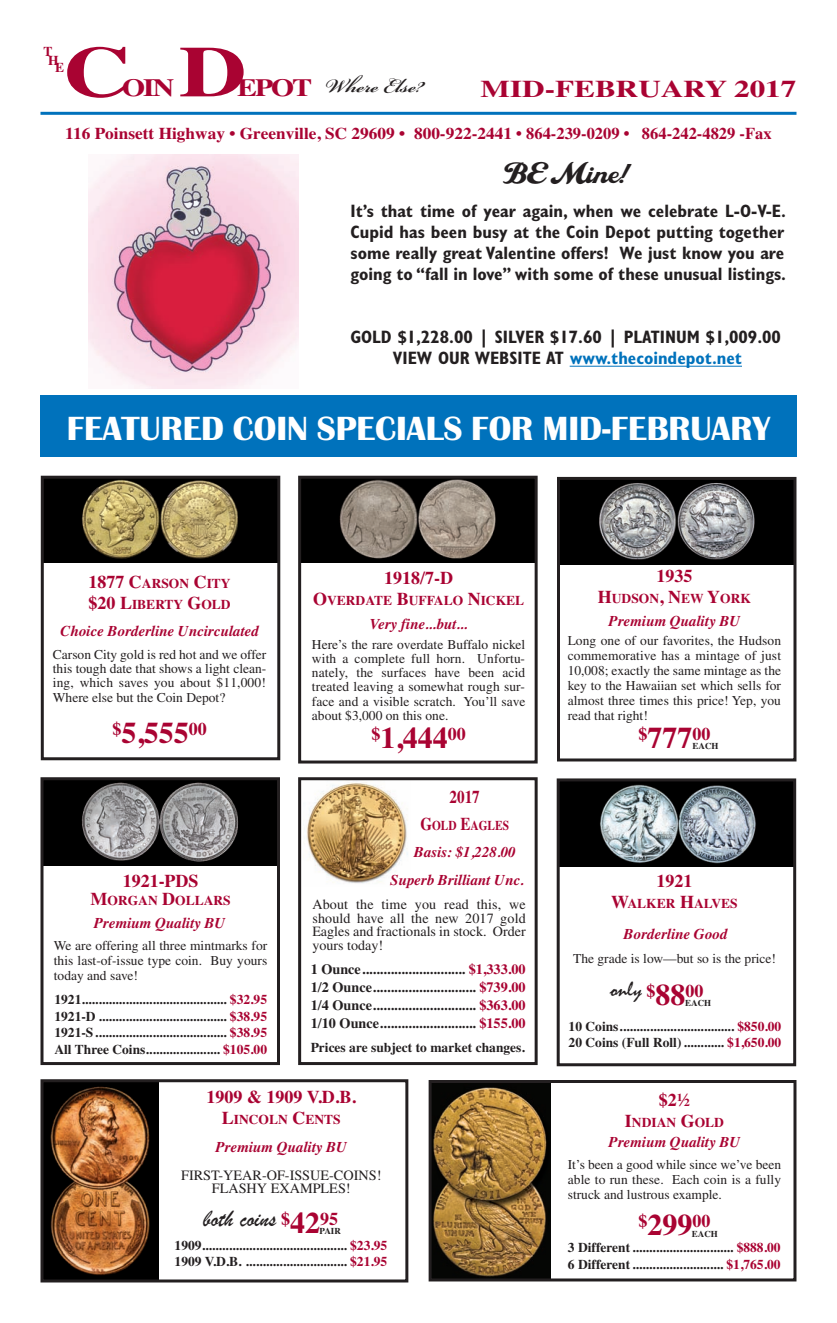
<style>
.page{position:relative;width:837px;height:1323px;background:#fff}
.page>*{position:absolute;margin:0;border:0;box-sizing:border-box;transform-origin:0 0}
.t1{font:700 72px "Times";color:#a90332;scale:1.3 1}
.t2{font:36px "LHF Royal Script";color:#231f20}
.t3{font:33px "Scotsdale";color:#fff}
.t4{font:700 30px "Times";color:#a90332}
.t5{font:700 30px "Bickham Script Std";color:#231f20}
.t6{font:700 24.75px "Times";letter-spacing:-.065em;color:#a90332;scale:1.2 1}
.t7{font:700 24px "Times";color:#a90332;scale:1.3 1}
.t8{font:24px "Brush Script";color:#231f20}
.t9{font:21px "Mistral";color:#231f20}
.t10{font:700 condensed 18px/21px "Gill Sans";color:#231f20;text-align:justify}
.t11{font:700 18px "Times";color:#a90332}
.t12{font:700 18px "Times";color:#a90332;scale:.84 1}
.t13{font:700 16.5px "Times";color:#a90332;scale:1.05 1}
.t14{font:italic 700 15px "Times";color:#a90332}
.t15{font:700 14.25px/18px "Times";color:#231f20;text-align:justify}
.t16{font:14.25px/13.5px "Times";color:#231f20;text-align:center}
.t17{font:14.1px/13.5px "Times";color:#231f20;text-align:justify}
.t18{font:13.5px/15px "Times";color:#231f20;text-align:justify}
.t19{font:700 13.5px/16.5px "Times";color:#231f20}
.t20{font:700 13.5px/21px "Times";color:#a90332}
.t21{font:700 13.5px "Times";color:#a90332;scale:.84 1}
.t22{font:700 9px "Times";color:#231f20}
.s1{color:#0072bc}
.s2{font-size:18px}
.s3{color:#a90332}
.s4{font-size:30px}
</style>
<div class="page">
<hr style="left:40px;top:112px;width:756px;height:3px;background:#0072bc">
<hr style="left:570px;top:366px;width:172px;height:1px;background:#0072bc">
<img style="left:88px;top:154px;width:211px;height:234px">
<div style="left:40px;top:395px;width:757px;height:62px;background:#0072bc"></div>
<img style="left:44px;top:1083px;width:114px;height:195px">
<div style="left:40px;top:1079px;width:368px;height:203px;border:3px solid #231f20"></div>
<img style="left:306px;top:782px;width:102px;height:102px">
<div style="left:298px;top:777px;width:240px;height:288px;border:3px solid #231f20"></div>
<img style="left:302px;top:480px;width:232px;height:82px">
<div style="left:298px;top:476px;width:240px;height:288px;border:3px solid #231f20"></div>
<img style="left:433px;top:1084px;width:118px;height:193px">
<div style="left:429px;top:1080px;width:367px;height:201px;border:3px solid #231f20"></div>
<img style="left:45px;top:480px;width:231px;height:82px">
<div style="left:41px;top:476px;width:239px;height:284px;border:3px solid #231f20"></div>
<img style="left:561px;top:481px;width:231px;height:84px">
<div style="left:557px;top:477px;width:239px;height:284px;border:3px solid #231f20"></div>
<img style="left:561px;top:782px;width:231px;height:84px">
<div style="left:557px;top:778px;width:239px;height:288px;border:3px solid #231f20"></div>
<img style="left:44px;top:781px;width:232px;height:84px">
<div style="left:40px;top:777px;width:240px;height:288px;border:3px solid #231f20"></div>
<p class="t20" style="left:44px;top:40px;width:11px">T</p>
<p class="t20" style="left:48px;top:49px;width:12px">H</p>
<p class="t20" style="left:55px;top:57px;width:11px">E</p>
<h1 class="t1" style="left:64px;top:29px;width:53px">C</h1>
<h1 class="t1" style="left:179px;top:29px;width:53px">D</h1>
<h3 class="t6" style="left:122px;top:73px;width:45px">OIN</h3>
<h3 class="t6" style="left:237px;top:73px;width:64px">EPOT</h3>
<h3 class="t5" style="left:325px;top:64px;width:100px">Where Else?</h3>
<h3 class="t7" style="left:481px;top:74px;width:244px">MID-FEBRUARY 2017</h3>
<p class="t13" style="left:65px;top:124px;width:674px">116 Poinsett Highway • Greenville, SC 29609 • 800-922-2441 • 864-239-0209 • 864-242-4829 -Fax</p>
<h2 class="t2" style="left:503px;top:150px;width:130px">BE Mine!</h2>
<h3 class="t10" style="left:351px;top:202px;width:437px">It’s that time of year again, when we celebrate L-O-V-E.<br>Cupid has been busy at the Coin Depot putting together some really great Valentine offers! We just know you are going to “fall in love” with some of these unusual listings.</h3>
<h3 class="t10" style="left:351px;top:328px;width:432px;line-height:21.6px;text-align:center">GOLD $1,228.00 | SILVER $17.60 | PLATINUM $1,009.00<br>VIEW OUR WEBSITE AT <span class="s1">www.thecoindepot.net</span></h3>
<h3 class="t3" style="left:67px;top:411px;width:705px">FEATURED COIN SPECIALS FOR MID-FEBRUARY</h3>
<p class="t20" style="left:88px;top:573px;width:144px"><span class="s2">1877 C</span>ARSON <span class="s2">C</span>ITY <span class="s2">$20 L</span>IBERTY <span class="s2">G</span>OLD</p>
<p class="t14" style="left:60px;top:622px;width:200px">Choice Borderline Uncirculated</p>
<p class="t18" style="left:53px;top:649px;width:215px;line-height:14.2px">Carson City gold is red hot and we offer this tough date that shows a light clean&shy;ing, which saves you about $11,000!<br>Where else but the Coin Depot?</p>
<h3 class="t4" style="left:112px;top:715px;width:96px"><sup>$</sup>5,555<sup>00</sup></h3>
<h3 class="t11" style="left:123px;top:871px;width:77px">1921-PDS</h3>
<p class="t20" style="left:91px;top:890px;width:142px"><span class="s2">M</span>ORGAN <span class="s2">D</span>OLLARS</p>
<p class="t14" style="left:94px;top:914px;width:133px">Premium Quality BU</p>
<p class="t18" style="left:54px;top:939px;width:215px">We are offering all three mintmarks for this last-of-issue type coin. Buy yours today and save!</p>
<p class="t19" style="left:54px;top:991px;width:214px;text-align:justify">1921........................................... <span class="s3">$32.95<br></span>1921-D ...................................... <span class="s3">$38.95<br></span>1921-S....................................... <span class="s3">$38.95<br></span>All Three Coins...................... <span class="s3">$105.00</span></p>
<h3 class="t11" style="left:384px;top:567px;width:70px">1918/7-D</h3>
<p class="t20" style="left:313px;top:590px;width:213px"><span class="s2">O</span>VERDATE <span class="s2">B</span>UFFALO <span class="s2">N</span>ICKEL</p>
<p class="t14" style="left:370px;top:615px;width:99px">Very fine...but...</p>
<p class="t18" style="left:312px;top:638px;width:215px;line-height:14.2px">Here’s the rare overdate Buffalo nickel with a complete full horn. Unfortu&shy;nately, the surfaces have been acid treated leaving a somewhat rough sur&shy;face and a visible scratch. You’ll save about $3,000 on this one.</p>
<h3 class="t4" style="left:371px;top:720px;width:96px"><sup>$</sup>1,444<sup>00</sup></h3>
<h3 class="t12" style="left:450px;top:787px;width:38px">2017</h3>
<p class="t21" style="left:420px;top:818px;width:107px"><span class="s2">G</span>OLD <span class="s2">E</span>AGLES</p>
<p class="t14" style="left:414px;top:843px;width:104px">Basis: $1,228.00</p>
<p class="t14" style="left:390px;top:871px;width:135px">Superb Brilliant Unc.</p>
<p class="t17" style="left:312px;top:899px;width:215px">About the time you read this, we should have all the new 2017 gold Eagles and fractionals in stock. Order yours today!</p>
<p class="t15" style="left:311px;top:960px;width:217px">1 Ounce............................. <span class="s3">$1,333.00<br></span>1/2 Ounce............................. <span class="s3">$739.00<br></span>1/4 Ounce............................. <span class="s3">$363.00<br></span>1/10 Ounce........................... <span class="s3">$155.00</span></p>
<p class="t19" style="left:311px;top:1039px;width:216px">Prices are subject to market changes.</p>
<h3 class="t11" style="left:207px;top:1087px;width:151px">1909 &amp; 1909 V.D.B.</h3>
<p class="t20" style="left:222px;top:1109px;width:120px"><span class="s2">L</span>INCOLN <span class="s2">C</span>ENTS</p>
<p class="t14" style="left:215px;top:1139px;width:133px">Premium Quality BU</p>
<p class="t16" style="left:181px;top:1170px;width:202px">FIRST-YEAR-OF-ISSUE-COINS!<br>FLASHY EXAMPLES!</p>
<h3 class="t8" style="left:203px;top:1203px;width:75px">both coins</h3>
<h3 class="t11" style="left:281px;top:1208px;width:59px">$<span class="s4">42</span>95</h3>
<p class="t22" style="left:320px;top:1226px;width:23px">PAIR</p>
<p class="t19" style="left:175px;top:1237px;width:214px">1909........................................... <span class="s3">$23.95<br></span>1909 V.D.B. .............................. <span class="s3">$21.95</span></p>
<h3 class="t11" style="left:656px;top:565px;width:37px">1935</h3>
<p class="t20" style="left:598px;top:588px;width:155px"><span class="s2">H</span>UDSON<span class="s2">, N</span>EW <span class="s2">Y</span>ORK</p>
<p class="t14" style="left:609px;top:612px;width:133px">Premium Quality BU</p>
<p class="t18" style="left:568px;top:634px;width:215px">Long one of our favorites, the Hudson commemorative has a mintage of just 10,008; exactly the same mintage as the key to the Hawaiian set which sells for almost three times this price! Yep, you read that right!</p>
<h3 class="t11" style="left:638px;top:723px;width:74px">$<span class="s4">777</span>00</h3>
<p class="t22" style="left:693px;top:741px;width:28px">EACH</p>
<h3 class="t11" style="left:656px;top:870px;width:37px">1921</h3>
<p class="t20" style="left:611px;top:893px;width:128px"><span class="s2">W</span>ALKER <span class="s2">H</span>ALVES</p>
<p class="t14" style="left:624px;top:925px;width:105px">Borderline Good</p>
<p class="t18" style="left:573px;top:952px;width:204px">The grade is low—but so is the price!</p>
<h3 class="t9" style="left:610px;top:977px;width:33px">only</h3>
<h3 class="t11" style="left:646px;top:980px;width:59px">$<span class="s4">88</span>00</h3>
<p class="t22" style="left:685px;top:998px;width:28px">EACH</p>
<p class="t19" style="left:569px;top:1018px;width:214px">10 Coins.................................. <span class="s3">$850.00<br></span>20 Coins (Full Roll) ............ <span class="s3">$1,650.00</span></p>
<h3 class="t11" style="left:659px;top:1089px;width:33px">$2½</h3>
<p class="t20" style="left:625px;top:1112px;width:101px"><span class="s2">I</span>NDIAN <span class="s2">G</span>OLD</p>
<p class="t14" style="left:609px;top:1134px;width:133px">Premium Quality BU</p>
<p class="t18" style="left:568px;top:1158px;width:215px">It’s been a good while since we’ve been able to run these. Each coin is a fully struck and lustrous example.</p>
<h3 class="t11" style="left:638px;top:1211px;width:74px">$<span class="s4">299</span>00</h3>
<p class="t22" style="left:692px;top:1229px;width:28px">EACH</p>
<p class="t19" style="left:568px;top:1240px;width:214px">3 Different .............................. <span class="s3">$888.00<br></span>6 Different ........................... <span class="s3">$1,765.00</span></p>
</div>
